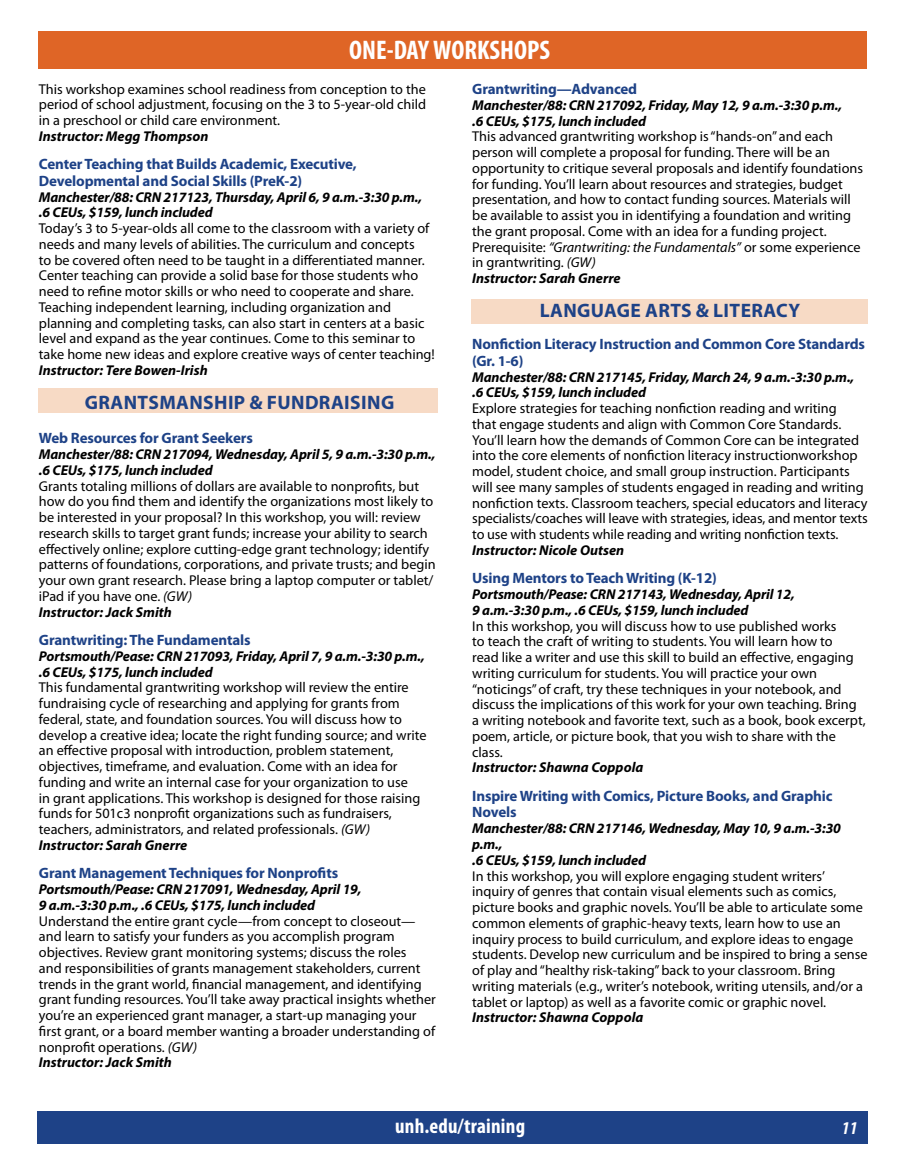
<style>
.page{position:relative;width:905px;height:1175px;background:#fff}
.page>*{position:absolute;margin:0;border:0;box-sizing:border-box;transform-origin:0 0}
.t1{font:700 condensed 27px "Myriad Pro";color:#fff}
.t2{font:700 condensed 21px "Myriad Pro";letter-spacing:.01em;color:#fff}
.t3{font:700 19.5px "Myriad Pro";letter-spacing:.02em;color:#1e4287}
.t4{font:italic 700 condensed 18px "Myriad Pro";color:#fff}
.t5{font:700 15px/16.5px "Myriad Pro";letter-spacing:-.01em;color:#1e4287}
.t6{font:14.25px/15.8px "Myriad Pro";color:#000}
.t7{font:italic 700 14.25px/15.8px "Myriad Pro";letter-spacing:-.01em;color:#000}
.s1{font-style:italic}
.s2{font-weight:700;font-style:italic}
</style>
<div class="page">
<div style="left:38px;top:1111px;width:830px;height:33px;background:#1e4287"></div>
<div style="left:38px;top:389px;width:399px;height:24px;background:#f7dac5"></div>
<div style="left:471px;top:299px;width:396px;height:24px;background:#f7dac5"></div>
<div style="left:38px;top:31px;width:828px;height:38px;background:#df6526"></div>
<h1 class="t1" style="left:349px;top:33px;width:202px">ONE-DAY WORKSHOPS</h1>
<p class="t6" style="left:39px;top:81px;width:389px;text-align:justify">This workshop examines school readiness from conception to the period of school adjustment, focusing on the 3 to 5-year-old child in a preschool or child care environment.</p>
<p class="t7" style="left:39px;top:128px;width:171px">Instructor: Megg Thompson</p>
<p class="t5" style="left:39px;top:156px;width:319px">Center Teaching that Builds Academic, Executive,<br>Developmental and Social Skills (PreK-2)</p>
<p class="t7" style="left:39px;top:188px;width:385px">Manchester/88: CRN 217123, Thursday, April 6, 9 a.m.-3:30 p.m., .6 CEUs, $159, lunch included</p>
<p class="t6" style="left:39px;top:220px;width:397px">Today’s 3 to 5-year-olds all come to the classroom with a variety of needs and many levels of abilities. The curriculum and concepts<br>to be covered often need to be taught in a differentiated manner.<br>Center teaching can provide a solid base for those students who need to refine motor skills or who need to cooperate and share.<br>Teaching independent learning, including organization and planning and completing tasks, can also start in centers at a basic level and expand as the year continues. Come to this seminar to take home new ideas and explore creative ways of center teaching!</p>
<p class="t7" style="left:39px;top:362px;width:170px">Instructor: Tere Bowen-Irish</p>
<h3 class="t3" style="left:85px;top:389px;width:311px">GRANTSMANSHIP &amp; FUNDRAISING</h3>
<p class="t5" style="left:39px;top:429px;width:215px">Web Resources for Grant Seekers</p>
<p class="t7" style="left:39px;top:446px;width:398px">Manchester/88: CRN 217094, Wednesday, April 5, 9 a.m.-3:30 p.m., .6 CEUs, $175, lunch included</p>
<p class="t6" style="left:39px;top:477px;width:398px">Grants totaling millions of dollars are available to nonprofits, but how do you find them and identify the organizations most likely to be interested in your proposal? In this workshop, you will: review research skills to target grant funds; increase your ability to search effectively online; explore cutting-edge grant technology; identify patterns of foundations, corporations, and private trusts; and begin your own grant research. Please bring a laptop computer or tablet/ iPad if you have one. <span class="s1">(GW)<br></span><span class="s2">Instructor: Jack Smith</span></p>
<p class="t5" style="left:39px;top:631px;width:213px">Grantwriting: The Fundamentals</p>
<p class="t7" style="left:39px;top:647px;width:387px">Portsmouth/Pease: CRN 217093, Friday, April 7, 9 a.m.-3:30 p.m., .6 CEUs, $175, lunch included</p>
<p class="t6" style="left:39px;top:679px;width:389px">This fundamental grantwriting workshop will review the entire fundraising cycle of researching and applying for grants from federal, state, and foundation sources. You will discuss how to develop a creative idea; locate the right funding source; and write an effective proposal with introduction, problem statement, objectives, timeframe, and evaluation. Come with an idea for funding and write an internal case for your organization to use<br>in grant applications. This workshop is designed for those raising funds for 501c3 nonprofit organizations such as fundraisers, teachers, administrators, and related professionals. <span class="s1">(GW)<br></span><span class="s2">Instructor: Sarah Gnerre</span></p>
<p class="t5" style="left:39px;top:864px;width:301px">Grant Management Techniques for Nonprofits</p>
<p class="t7" style="left:39px;top:881px;width:324px">Portsmouth/Pease: CRN 217091, Wednesday, April 19,<br>9 a.m.-3:30 p.m., .6 CEUs, $175, lunch included</p>
<p class="t6" style="left:39px;top:912px;width:398px">Understand the entire grant cycle—from concept to closeout— and learn to satisfy your funders as you accomplish program objectives. Review grant monitoring systems; discuss the roles<br>and responsibilities of grants management stakeholders, current trends in the grant world, financial management, and identifying grant funding resources. You’ll take away practical insights whether you’re an experienced grant manager, a start-up managing your first grant, or a board member wanting a broader understanding of nonprofit operations. <span class="s1">(GW)<br></span><span class="s2">Instructor: Jack Smith</span></p>
<p class="t5" style="left:472px;top:80px;width:166px">Grantwriting—Advanced</p>
<p class="t7" style="left:472px;top:97px;width:371px">Manchester/88: CRN 217092, Friday, May 12, 9 a.m.-3:30 p.m., .6 CEUs, $175, lunch included</p>
<p class="t6" style="left:472px;top:129px;width:392px">This advanced grantwriting workshop is “hands-on” and each person will complete a proposal for funding. There will be an opportunity to critique several proposals and identify foundations for funding. You’ll learn about resources and strategies, budget presentation, and how to contact funding sources. Materials will be available to assist you in identifying a foundation and writing the grant proposal. Come with an idea for a funding project.<br>Prerequisite: <span class="s1">“Grantwriting: the Fundamentals”</span> or some experience in grantwriting. <span class="s1">(GW)<br></span><span class="s2">Instructor: Sarah Gnerre</span></p>
<h3 class="t3" style="left:539px;top:298px;width:262px">LANGUAGE ARTS &amp; LITERACY</h3>
<p class="t5" style="left:472px;top:335px;width:394px">Nonfiction Literacy Instruction and Common Core Standards (Gr. 1-6)</p>
<p class="t7" style="left:472px;top:368px;width:383px">Manchester/88: CRN 217145, Friday, March 24, 9 a.m.-3:30 p.m., .6 CEUs, $159, lunch included</p>
<p class="t6" style="left:472px;top:400px;width:397px">Explore strategies for teaching nonfiction reading and writing<br>that engage students and align with Common Core Standards.<br>You’ll learn how the demands of Common Core can be integrated into the core elements of nonfiction literacy instructionworkshop model, student choice, and small group instruction. Participants will see many samples of students engaged in reading and writing nonfiction texts. Classroom teachers, special educators and literacy specialists/coaches will leave with strategies, ideas, and mentor texts to use with students while reading and writing nonfiction texts.</p>
<p class="t7" style="left:472px;top:541px;width:153px">Instructor: Nicole Outsen</p>
<p class="t5" style="left:472px;top:569px;width:246px">Using Mentors to Teach Writing (K-12)</p>
<p class="t7" style="left:472px;top:586px;width:324px">Portsmouth/Pease: CRN 217143, Wednesday, April 12,<br>9 a.m.-3:30 p.m., .6 CEUs, $159, lunch included</p>
<p class="t6" style="left:472px;top:618px;width:395px">In this workshop, you will discuss how to use published works<br>to teach the craft of writing to students. You will learn how to<br>read like a writer and use this skill to build an effective, engaging writing curriculum for students. You will practice your own “noticings” of craft, try these techniques in your notebook, and discuss the implications of this work for your own teaching. Bring a writing notebook and favorite text, such as a book, book excerpt, poem, article, or picture book, that you wish to share with the class.</p>
<p class="t7" style="left:472px;top:759px;width:173px">Instructor: Shawna Coppola</p>
<p class="t5" style="left:472px;top:787px;width:362px">Inspire Writing with Comics, Picture Books, and Graphic<br>Novels</p>
<p class="t7" style="left:472px;top:820px;width:370px">Manchester/88: CRN 217146, Wednesday, May 10, 9 a.m.-3:30 p.m.,<br>.6 CEUs, $159, lunch included</p>
<p class="t6" style="left:472px;top:867px;width:397px">In this workshop, you will explore engaging student writers’ inquiry of genres that contain visual elements such as comics, picture books and graphic novels. You’ll be able to articulate some common elements of graphic-heavy texts, learn how to use an inquiry process to build curriculum, and explore ideas to engage students. Develop new curriculum and be inspired to bring a sense of play and “healthy risk-taking” back to your classroom. Bring writing materials (e.g., writer’s notebook, writing utensils, and/or a tablet or laptop) as well as a favorite comic or graphic novel.</p>
<p class="t7" style="left:472px;top:1009px;width:173px">Instructor: Shawna Coppola</p>
<h2 class="t2" style="left:395px;top:1112px;width:131px">unh.edu/training</h2>
<p class="t4" style="left:841px;top:1117px;width:17px">11</p>
</div>
